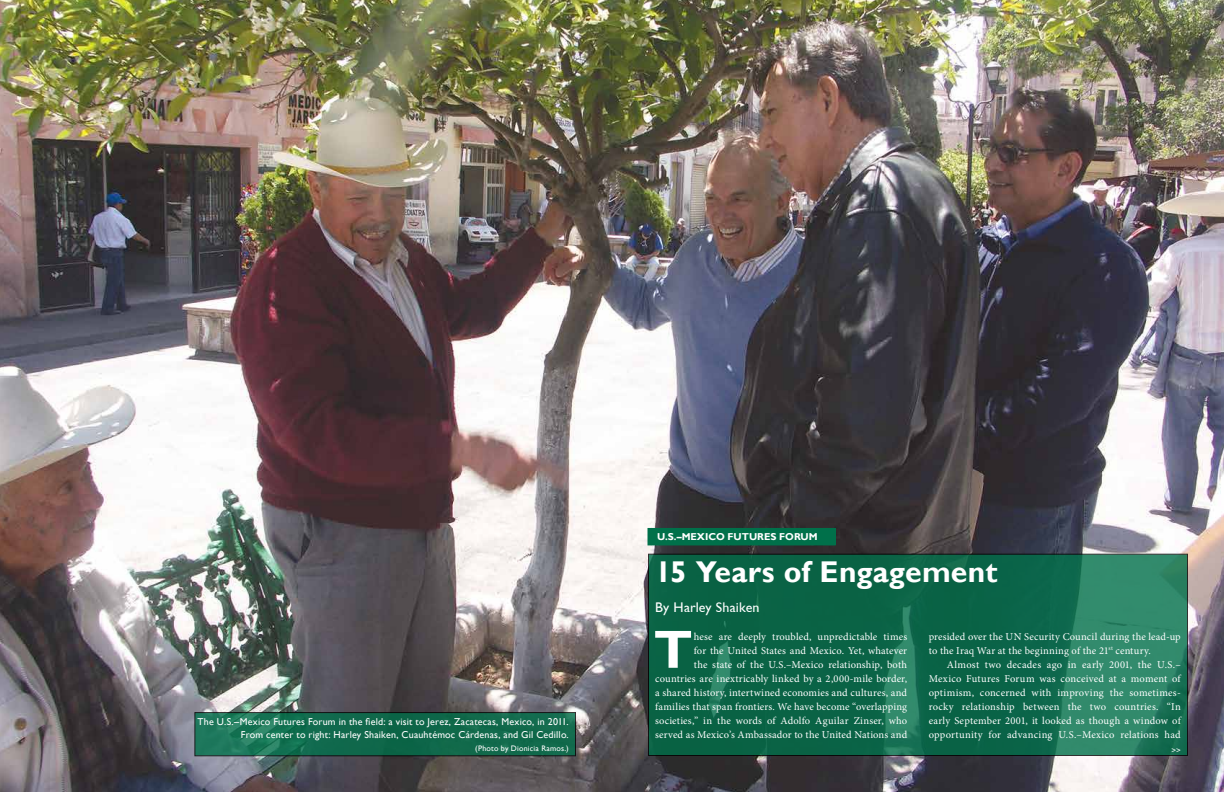
<style>
.page{position:relative;width:1224px;height:792px;background:#fff}
.page>*{position:absolute;margin:0;border:0;box-sizing:border-box;transform-origin:0 0}
.t1{font:700 54px "Gill Sans";color:#fff}
.t2{font:700 30px "Gill Sans";letter-spacing:.005em;color:#fff}
.t3{font:14px "Gill Sans";letter-spacing:.01em;color:#fff}
.t4{font:10.5px/14px "Minion Pro";letter-spacing:.015em;color:#fff;text-align:right}
.t5{font:10px/13px "Gill Sans";letter-spacing:.02em;color:#fff;text-align:right}
.t6{font:700 10px "Gill Sans";color:#fff}
.t7{font:8px "Gill Sans";letter-spacing:.025em;color:#fff}
</style>
<div class="page">
<img style="left:0;top:0;width:1224px;height:792px">
<svg style="left:648px;top:554px;width:540px;height:202px;fill:#0a6346"></svg>
<div style="left:648px;top:528px;width:187px;height:17px;background:#00704a"></div>
<svg style="left:195px;top:712px;width:381px;height:44px;fill:#116a4c"></svg>
<p class="t5" style="left:198px;top:716px;width:373px">The U.S.–Mexico Futures Forum in the field: a visit to Jerez, Zacatecas, Mexico, in 2011.<br>From center to right: Harley Shaiken, Cuauhtémoc Cárdenas, and Gil Cedillo.</p>
<p class="t7" style="left:475px;top:744px;width:95px">(Photo by Dionicia Ramos.)</p>
<p class="t6" style="left:657px;top:531px;width:162px">U.S.–MEXICO FUTURES FORUM</p>
<h2 class="t2" style="left:655px;top:554px;width:344px">15 Years of Engagement</h2>
<h3 class="t3" style="left:655px;top:599px;width:106px">By Harley Shaiken</h3>
<h1 class="t1" style="left:654px;top:617px;width:40px">T</h1>
<p class="t4" style="left:655px;top:629px;width:254px">hese are deeply troubled, unpredictable times<br>for the United States and Mexico. Yet, whatever<br>the state of the U.S.–Mexico relationship, both countries are inextricably linked by a 2,000-mile border, a shared history, intertwined economies and cultures, and families that span frontiers. We have become “overlapping societies,” in the words of Adolfo Aguilar Zinser, who served as Mexico’s Ambassador to the United Nations and</p>
<p class="t4" style="left:929px;top:629px;width:254px;text-align:left">presided over the UN Security Council during the lead-up to the Iraq War at the beginning of the 21<sup>st</sup> century.</p>
<p class="t4" style="left:929px;top:657px;width:254px;text-align:justify;text-indent:18px">Almost two decades ago in early 2001, the U.S.– Mexico Futures Forum was conceived at a moment of optimism, concerned with improving the sometimes&shy;rocky relationship between the two countries. “In early September 2001, it looked as though a window of opportunity for advancing U.S.–Mexico relations had</p>
<p class="t7" style="left:1171px;top:746px;width:11px">&gt;&gt;</p>
</div>
